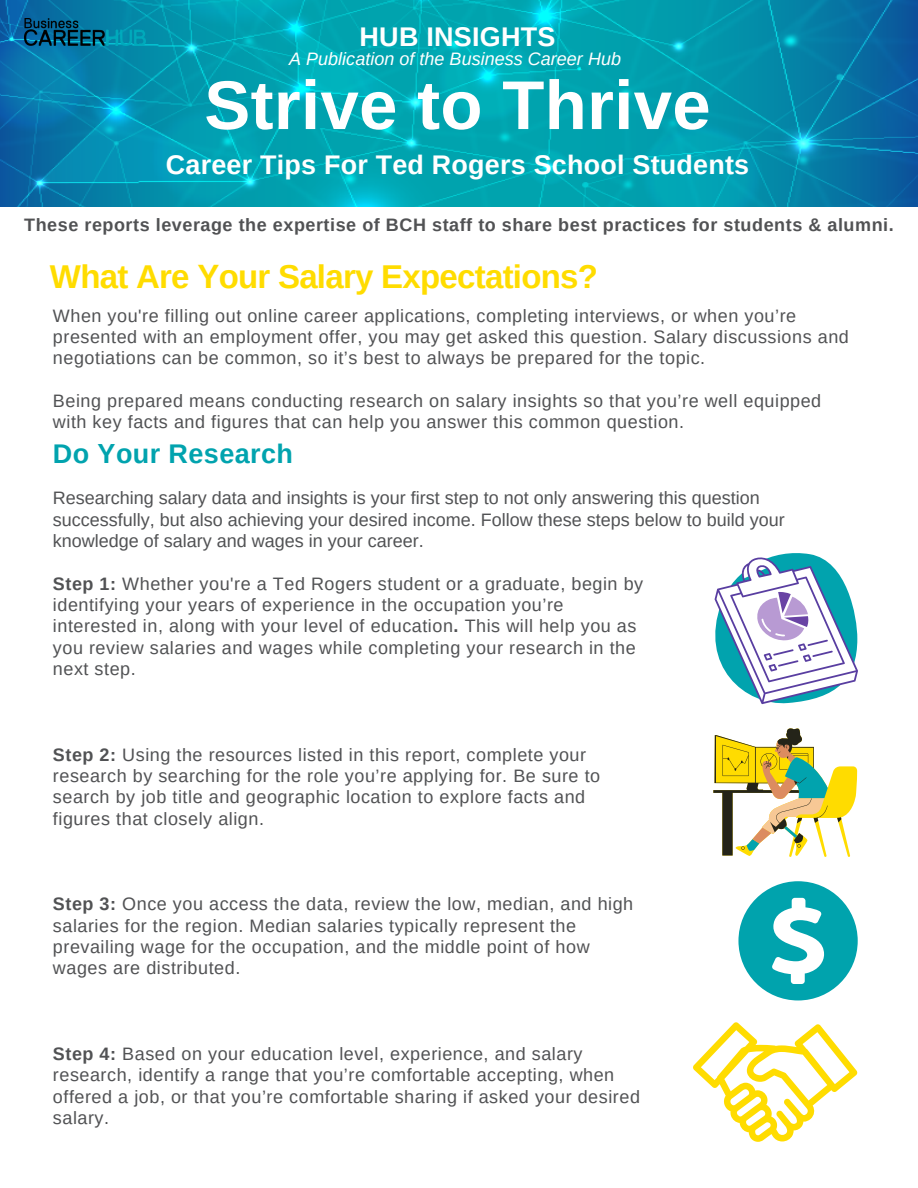
<style>
.page{position:relative;width:918px;height:1188px;background:#fff}
.page>*{position:absolute;margin:0;border:0;box-sizing:border-box;transform-origin:0 0}
.t1{font:73.5px "Open Sans";letter-spacing:.04em;color:#fff}
.t2{font:700 69px "Arimo";letter-spacing:.005em;color:#fff}
.t3{font:700 33px "Arimo";letter-spacing:-.02em;color:#ffdc00}
.t4{font:700 28.5px "Open Sans Condensed";letter-spacing:.05em;color:#fff}
.t5{font:700 27px "Arimo";letter-spacing:.01em;color:#fff}
.t6{font:700 27px "Arimo";letter-spacing:.015em;color:#01a3ae}
.t7{font:27px "Open Sans";letter-spacing:.045em;color:#fff}
.t8{font:18px/21.3px "Arimo";letter-spacing:.03em;color:#515254}
.t9{font:18px/21.3px "Arimo";color:#515254}
.t10{font:700 18px "Arimo";letter-spacing:.03em;color:#515254}
.t11{font:italic 18px "Montserrat";color:#fff}
.t12{font:italic 18px "Arimo";color:#fff}
.s1{font-weight:700}
</style>
<div class="page">
<img style="left:0;top:0;width:918px;height:207px">
<img style="left:24px;top:18px;width:122px;height:27px">
<svg style="left:714px;top:553px;width:144px;height:152px"></svg>
<svg style="left:713px;top:728px;width:144px;height:129px"></svg>
<svg style="left:738px;top:881px;width:120px;height:119px"></svg>
<svg style="left:693px;top:1022px;width:164px;height:120px"></svg>
<h3 class="t5" style="left:360px;top:21px;width:197px">HUB INSIGHTS</h3>
<p class="t12" style="left:289px;top:49px;width:333px">A Publication of the Business Career Hub</p>
<h2 class="t2" style="left:204px;top:67px;width:508px">Strive to Thrive</h2>
<h3 class="t5" style="left:166px;top:150px;width:585px">Career Tips For Ted Rogers School Students</h3>
<h3 class="t7" style="left:360px;top:26px;width:198px">HUB INSIGHTS</h3>
<p class="t11" style="left:270px;top:56px;width:376px">A Publication of the Business Career Hub</p>
<h1 class="t1" style="left:168px;top:65px;width:574px">Strive To Thrive</h1>
<h3 class="t4" style="left:271px;top:151px;width:378px">Career Tips For TRSM Students</h3>
<p class="t10" style="left:24px;top:215px;width:871px">These reports leverage the expertise of BCH staff to share best practices for students &amp; alumni.</p>
<h3 class="t3" style="left:50px;top:258px;width:550px">What Are Your Salary Expectations?</h3>
<p class="t8" style="left:53px;top:305px;width:798px">When you're filling out online career applications, completing interviews, or when you’re presented with an employment offer, you may get asked this question. Salary discussions and negotiations can be common, so it’s best to always be prepared for the topic.</p>
<p class="t8" style="left:53px;top:390px;width:770px">Being prepared means conducting research on salary insights so that you’re well equipped with key facts and figures that can help you answer this common question.</p>
<h3 class="t6" style="left:53px;top:439px;width:242px">Do Your Research</h3>
<p class="t9" style="left:53px;top:487px;width:733px">Researching salary data and insights is your first step to not only answering this question successfully, but also achieving your desired income. Follow these steps below to build your knowledge of salary and wages in your career.</p>
<p class="t8" style="left:53px;top:573px;width:592px"><span class="s1">Step 1:</span> Whether you're a Ted Rogers student or a graduate, begin by identifying your years of experience in the occupation you’re interested in, along with your level of education<span class="s1">.</span> This will help you as you review salaries and wages while completing your research in the next step.</p>
<p class="t8" style="left:53px;top:744px;width:549px"><span class="s1">Step 2:</span> Using the resources listed in this report, complete your research by searching for the role you’re applying for. Be sure to search by job title and geographic location to explore facts and figures that closely align.</p>
<p class="t8" style="left:53px;top:893px;width:582px"><span class="s1">Step 3:</span> Once you access the data, review the low, median, and high salaries for the region. Median salaries typically represent the prevailing wage for the occupation, and the middle point of how wages are distributed.</p>
<p class="t8" style="left:53px;top:1043px;width:589px"><span class="s1">Step 4:</span> Based on your education level, experience, and salary research, identify a range that you’re comfortable accepting, when offered a job, or that you’re comfortable sharing if asked your desired salary.</p>
</div>
